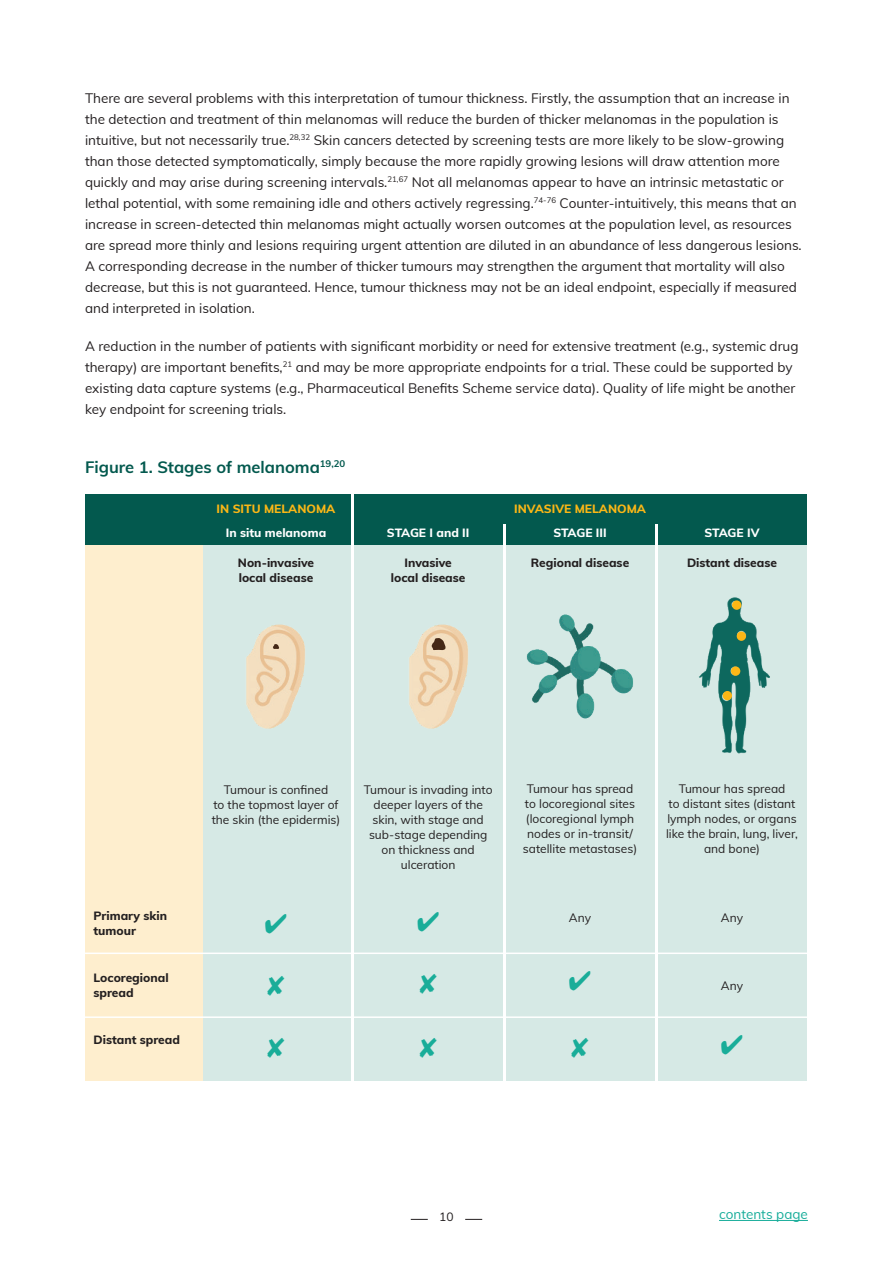
<style>
.page{position:relative;width:893px;height:1263px;background:#fff}
.page>*{position:absolute;margin:0;border:0;box-sizing:border-box;transform-origin:0 0}
.t1{font:700 16.5px "Muli";color:#03594e}
.t2{font:13.5px/21px "Muli";color:#231f20}
.t3{font:13.5px "Muli";color:#16ac99}
.t4{font:12px/15px "Muli";color:#231f20;text-align:center}
.t5{font:800 12px/15px "Muli";color:#231f20}
.t6{font:800 12px "Muli";color:#fff}
.t7{font:800 12px "Muli";color:#fcb716}
.t8{font:12px "Mulish";color:#231f20}
</style>
<div class="page">
<svg style="left:465px;top:1219px;width:17px;height:1px"></svg>
<svg style="left:411px;top:1219px;width:17px;height:1px"></svg>
<div style="left:202px;top:520px;width:148px;height:26px;background:#03594e"></div>
<div style="left:354px;top:520px;width:149px;height:26px;background:#03594e"></div>
<div style="left:506px;top:520px;width:148px;height:26px;background:#03594e"></div>
<div style="left:658px;top:520px;width:148px;height:26px;background:#03594e"></div>
<div style="left:202px;top:494px;width:148px;height:29px;background:#03594e"></div>
<div style="left:354px;top:494px;width:452px;height:29px;background:#03594e"></div>
<div style="left:85px;top:494px;width:125px;height:52px;background:#03594e"></div>
<div style="left:202px;top:546px;width:148px;height:535px;background:#d6e9e5"></div>
<div style="left:354px;top:546px;width:149px;height:535px;background:#d6e9e5"></div>
<div style="left:506px;top:546px;width:148px;height:535px;background:#d6e9e5"></div>
<div style="left:658px;top:546px;width:148px;height:535px;background:#d6e9e5"></div>
<div style="left:85px;top:546px;width:118px;height:535px;background:#feeece"></div>
<img style="left:699px;top:597px;width:71px;height:157px">
<img style="left:526px;top:614px;width:107px;height:105px">
<img style="left:246px;top:624px;width:59px;height:105px">
<img style="left:409px;top:624px;width:59px;height:105px">
<div style="left:732px;top:600px;width:9px;height:10px;background:#fcb716;border-radius:50%"></div>
<div style="left:737px;top:631px;width:9px;height:10px;background:#fcb716;border-radius:50%"></div>
<div style="left:731px;top:666px;width:9px;height:10px;background:#fcb716;border-radius:50%"></div>
<div style="left:723px;top:691px;width:9px;height:9px;background:#fcb716;border-radius:50%"></div>
<svg style="left:273px;top:644px;width:7px;height:5px"></svg>
<svg style="left:431px;top:637px;width:16px;height:13px"></svg>
<hr style="left:77px;top:1016px;width:741px;height:2px;background:#fff">
<hr style="left:85px;top:952px;width:742px;height:2px;background:#fff">
<hr style="left:719px;top:1220px;width:89px;height:1px;background:#16ac99">
<p class="t2" style="left:85px;top:87px;width:718px">There are several problems with this interpretation of tumour thickness. Firstly, the assumption that an increase in the detection and treatment of thin melanomas will reduce the burden of thicker melanomas in the population is intuitive, but not necessarily true.<sup>28,32</sup> Skin cancers detected by screening tests are more likely to be slow-growing than those detected symptomatically, simply because the more rapidly growing lesions will draw attention more quickly and may arise during screening intervals.<sup>21,67</sup> Not all melanomas appear to have an intrinsic metastatic or lethal potential, with some remaining idle and others actively regressing.<sup>74-76</sup> Counter-intuitively, this means that an increase in screen-detected thin melanomas might actually worsen outcomes at the population level, as resources are spread more thinly and lesions requiring urgent attention are diluted in an abundance of less dangerous lesions.<br>A corresponding decrease in the number of thicker tumours may strengthen the argument that mortality will also decrease, but this is not guaranteed. Hence, tumour thickness may not be an ideal endpoint, especially if measured and interpreted in isolation.</p>
<p class="t2" style="left:85px;top:335px;width:715px">A reduction in the number of patients with significant morbidity or need for extensive treatment (e.g., systemic drug therapy) are important benefits,<sup>21</sup> and may be more appropriate endpoints for a trial. These could be supported by existing data capture systems (e.g., Pharmaceutical Benefits Scheme service data). Quality of life might be another key endpoint for screening trials.</p>
<p class="t1" style="left:85px;top:455px;width:262px">Figure 1. Stages of melanoma<sup>19,20</sup></p>
<p class="t7" style="left:217px;top:500px;width:120px">IN SITU MELANOMA</p>
<p class="t7" style="left:514px;top:500px;width:133px">INVASIVE MELANOMA</p>
<p class="t6" style="left:226px;top:524px;width:102px">In situ melanoma</p>
<p class="t6" style="left:387px;top:524px;width:84px">STAGE I and II</p>
<p class="t6" style="left:553px;top:524px;width:55px">STAGE III</p>
<p class="t6" style="left:705px;top:524px;width:56px">STAGE IV</p>
<p class="t5" style="left:238px;top:555px;width:78px">Non-invasive local disease</p>
<p class="t5" style="left:391px;top:555px;width:76px;text-align:center">Invasive local disease</p>
<p class="t5" style="left:531px;top:555px;width:100px">Regional disease</p>
<p class="t5" style="left:687px;top:555px;width:91px">Distant disease</p>
<p class="t5" style="left:94px;top:907px;width:75px">Primary skin tumour</p>
<p class="t5" style="left:94px;top:969px;width:77px">Locoregional spread</p>
<p class="t5" style="left:94px;top:1031px;width:88px">Distant spread</p>
<p class="t4" style="left:212px;top:781px;width:130px">Tumour is confined<br>to the topmost layer of the skin (the epidermis)</p>
<p class="t4" style="left:364px;top:781px;width:130px">Tumour is invading into deeper layers of the skin, with stage and sub-stage depending on thickness and ulceration</p>
<p class="t4" style="left:523px;top:781px;width:116px">Tumour has spread to locoregional sites (locoregional lymph nodes or in-transit/ satellite metastases)</p>
<p class="t4" style="left:569px;top:909px;width:24px">Any</p>
<p class="t4" style="left:666px;top:781px;width:133px">Tumour has spread<br>to distant sites (distant lymph nodes, or organs like the brain, lung, liver, and bone)</p>
<p class="t4" style="left:721px;top:909px;width:24px">Any</p>
<p class="t4" style="left:721px;top:978px;width:24px">Any</p>
<p class="t8" style="left:439px;top:1208px;width:16px">10</p>
<p class="t3" style="left:719px;top:1205px;width:90px">contents page</p>
</div>
